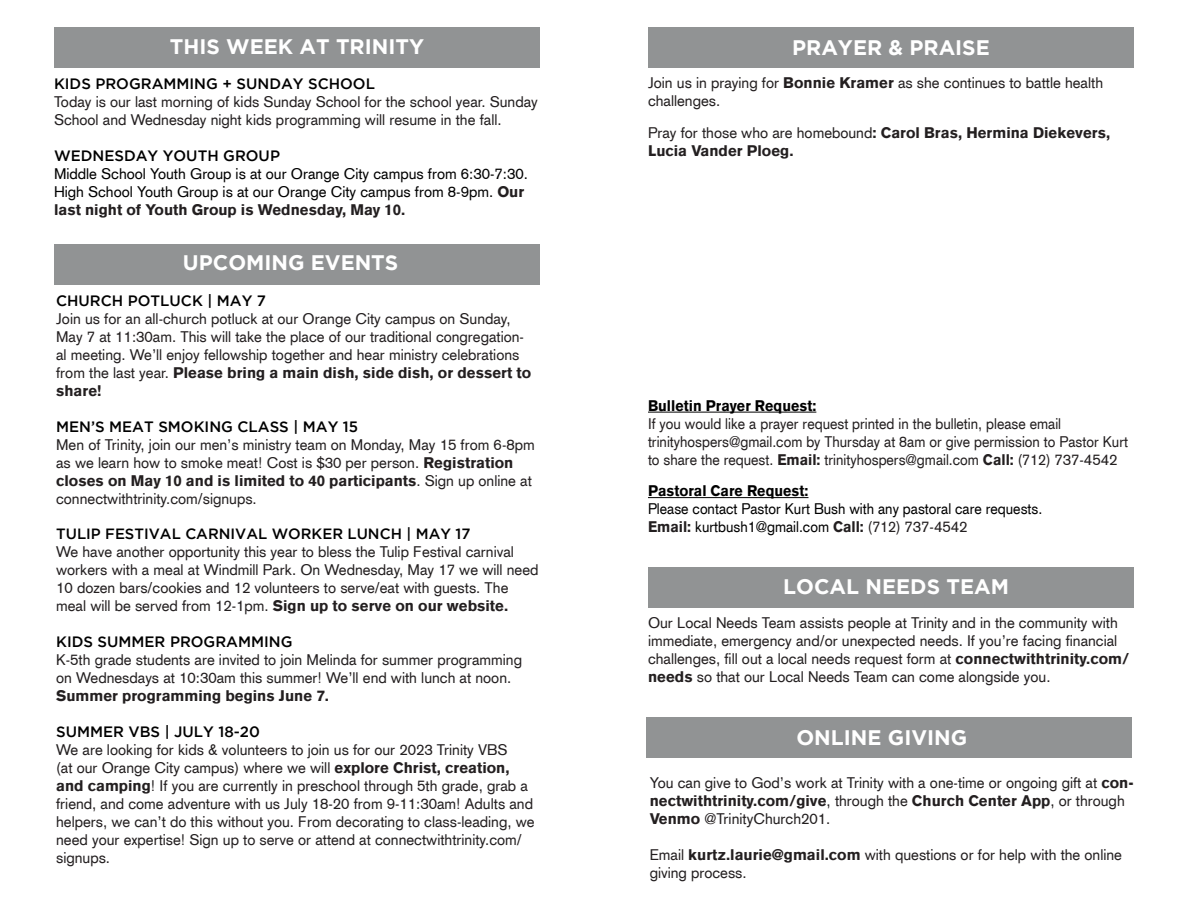
<style>
.page{position:relative;width:1188px;height:918px;background:#fff}
.page>*{position:absolute;margin:0;border:0;box-sizing:border-box;transform-origin:0 0}
.t1{font:700 21px "Gotham";color:#fff}
.t2{font:15px/18px "Akzidenz Grotesk CE";color:#231f20}
.t3{font:15px/18px "Akzidenz Grotesk CE";color:#231f20;scale:.95 1}
.t4{font:15px/18px "Akzidenz Grotesk CE";color:#000}
.t5{font:500 15px "Gotham";color:#000}
.t6{font:15px/18px "Akzidenz Grotesk CE";color:#000;scale:.95 1}
.t7{font:900 15px/18px "Akzidenz Grotesk CE";color:#231f20}
.t8{font:500 14.85px "Gotham";color:#000}
.s1{font-weight:900;color:#231f20}
.s2{font-weight:900}
.s3{font-weight:400}
.s4{font-weight:900;color:#000}
.s5{color:#231f20}
</style>
<div class="page">
<div style="left:648px;top:27px;width:486px;height:40px;background:#919394"></div>
<div style="left:54px;top:244px;width:486px;height:41px;background:#919394"></div>
<hr style="left:648px;top:412px;width:168px;height:1px;background:#000">
<hr style="left:648px;top:497px;width:161px;height:1px;background:#000">
<div style="left:648px;top:567px;width:486px;height:41px;background:#919394"></div>
<div style="left:646px;top:717px;width:486px;height:41px;background:#919394"></div>
<div style="left:54px;top:27px;width:486px;height:41px;background:#919394"></div>
<p class="t1" style="left:170px;top:35px;width:256px">THIS WEEK AT TRINITY</p>
<p class="t5" style="left:54px;top:75px;width:323px">KIDS PROGRAMMING + SUNDAY SCHOOL</p>
<p class="t2" style="left:54px;top:92px;width:485px">Today is our last morning of kids Sunday School for the school year. Sunday<br>School and Wednesday night kids programming will resume in the fall.</p>
<p class="t5" style="left:54px;top:147px;width:228px">WEDNESDAY YOUTH GROUP</p>
<p class="t4" style="left:54px;top:164px;width:475px">Middle School Youth Group is at our Orange City campus from 6:30-7:30.<br>High School Youth Group is at our Orange City campus from 8-9pm. <span class="s1">Our last night of Youth Group is Wednesday, May 10.</span></p>
<p class="t1" style="left:183px;top:250px;width:217px">UPCOMING EVENTS</p>
<p class="t5" style="left:56px;top:293px;width:211px">CHURCH POTLUCK | MAY 7</p>
<p class="t2" style="left:56px;top:310px;width:477px">Join us for an all-church potluck at our Orange City campus on Sunday, May 7 at 11:30am. This will take the place of our traditional congregation&shy;al meeting. We’ll enjoy fellowship together and hear ministry celebrations from the last year. <span class="s2">Please bring a main dish, side dish, or dessert to share!</span></p>
<p class="t5" style="left:56px;top:419px;width:304px">MEN’S MEAT SMOKING CLASS | MAY 15</p>
<p class="t2" style="left:56px;top:436px;width:480px">Men of Trinity, join our men’s ministry team on Monday, May 15 from 6-8pm as we learn how to smoke meat! Cost is $30 per person. <span class="s2">Registration closes on May 10 and is limited to 40 participants</span>. Sign up online at connectwithtrinity.com/signups.</p>
<p class="t8" style="left:56px;top:525px;width:416px">TULIP FESTIVAL CARNIVAL WORKER LUNCH | MAY 17</p>
<p class="t2" style="left:56px;top:543px;width:484px">We have another opportunity this year to bless the Tulip Festival carnival workers with a meal at Windmill Park. On Wednesday, May 17 we will need 10 dozen bars/cookies and 12 volunteers to serve/eat with guests. The meal will be served from 12-1pm. <span class="s2">Sign up to serve on our website.</span></p>
<p class="t5" style="left:56px;top:633px;width:238px">KIDS SUMMER PROGRAMMING</p>
<p class="t2" style="left:56px;top:651px;width:467px">K-5th grade students are invited to join Melinda for summer programming on Wednesdays at 10:30am this summer! We’ll end with lunch at noon.<br><span class="s2">Summer programming begins June 7.</span></p>
<p class="t5" style="left:56px;top:723px;width:205px">SUMMER VBS | JULY 18-20</p>
<p class="t2" style="left:56px;top:741px;width:480px">We are looking for kids &amp; volunteers to join us for our 2023 Trinity VBS<br>(at our Orange City campus) where we will <span class="s2">explore Christ, creation, and camping</span>! If you are currently in preschool through 5th grade, grab a friend, and come adventure with us July 18-20 from 9-11:30am! Adults and helpers, we can’t do this without you. From decorating to class-leading, we need your expertise! Sign up to serve or attend at connectwithtrinity.com/ signups.</p>
<p class="t1" style="left:792px;top:36px;width:199px">PRAYER &amp; PRAISE</p>
<p class="t2" style="left:648px;top:74px;width:457px">Join us in praying for <span class="s2">Bonnie Kramer</span> as she continues to battle health challenges.</p>
<p class="t7" style="left:648px;top:124px;width:464px"><span class="s3">Pray for those who are homebound</span>: Carol Bras, Hermina Diekevers,<br>Lucia Vander Ploeg.</p>
<p class="t3" style="left:648px;top:396px;width:507px"><span class="s4">Bulletin Prayer Request:<br></span>If you would like a prayer request printed in the bulletin, please email trinityhospers@gmail.com by Thursday at 8am or give permission to Pastor Kurt to share the request. <span class="s2">Email:</span> trinityhospers@gmail.com <span class="s2">Call:</span> (712) 737-4542</p>
<p class="t6" style="left:648px;top:482px;width:417px"><span class="s2">Pastoral Care Request:<br></span>Please contact Pastor Kurt Bush with any pastoral care requests.<br><span class="s1">Email:</span> kurtbush1@gmail.com <span class="s1">Call:</span> <span class="s5">(712) 737-4542</span></p>
<p class="t1" style="left:783px;top:574px;width:227px">LOCAL NEEDS TEAM</p>
<p class="t2" style="left:648px;top:614px;width:483px">Our Local Needs Team assists people at Trinity and in the community with immediate, emergency and/or unexpected needs. If you’re facing financial challenges, fill out a local needs request form at <span class="s2">connectwithtrinity.com/ needs</span> so that our Local Needs Team can come alongside you.</p>
<p class="t1" style="left:796px;top:726px;width:172px">ONLINE GIVING</p>
<p class="t2" style="left:650px;top:773px;width:485px">You can give to God’s work at Trinity with a one-time or ongoing gift at <span class="s2">con&shy;nectwithtrinity.com/give</span>, through the <span class="s2">Church Center App</span>, or through<br><span class="s2">Venmo</span> @TrinityChurch201.</p>
<p class="t2" style="left:650px;top:845px;width:474px">Email <span class="s2">kurtz.laurie@gmail.com</span> with questions or for help with the online giving process.</p>
</div>
